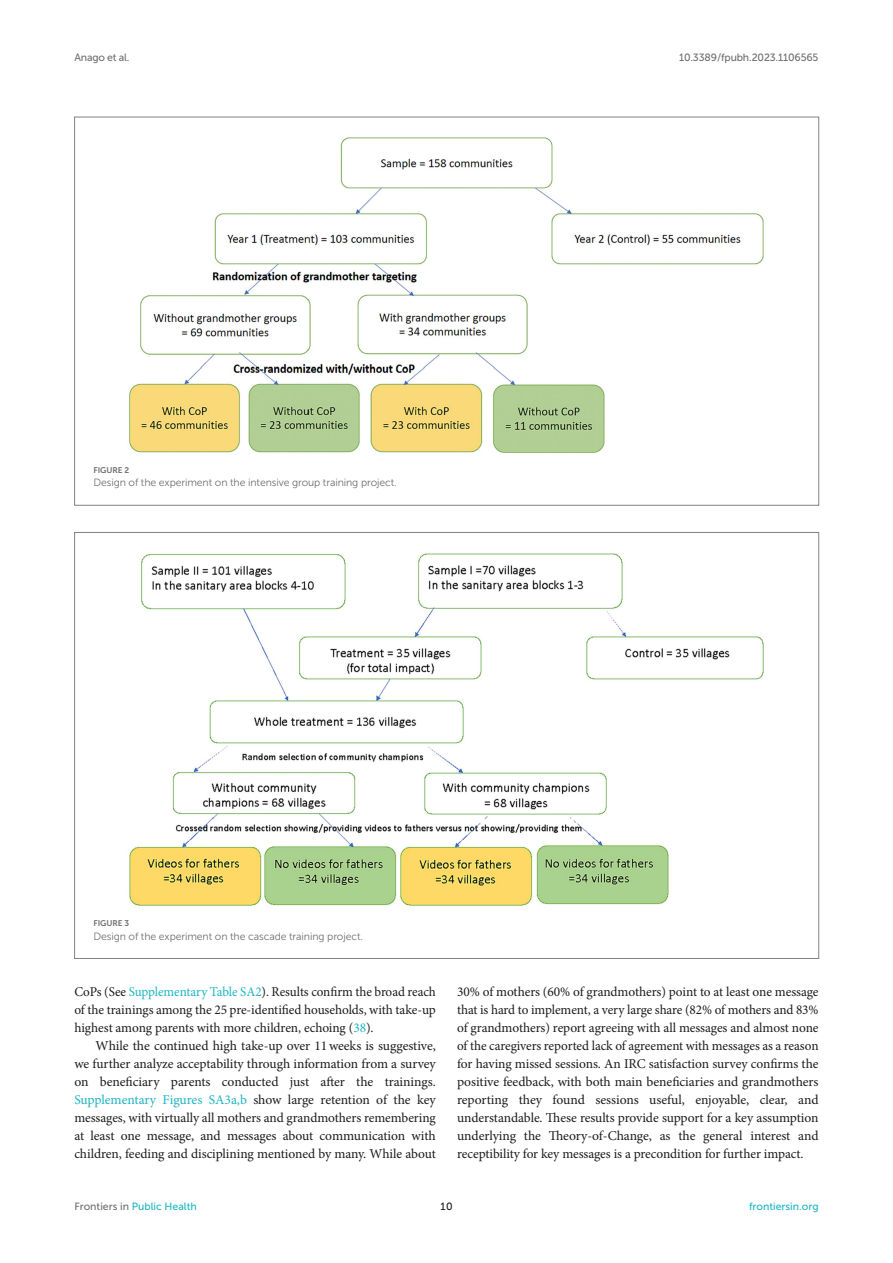
<style>
.page{position:relative;width:893px;height:1263px;background:#fff}
.page>*{position:absolute;margin:0;border:0;box-sizing:border-box;transform-origin:0 0}
.TEXT{font:13.5px/18px "Minion Pro";letter-spacing:-.005em;color:#1b1c1b;text-align:justify}
.FIG_LEG{font:10.5px "Museo Sans 300";letter-spacing:-.01em;color:#706f70}
.t1{font:10.5px "Museo Sans 500";color:#1db5c3}
.t2{font:10.5px "Museo Sans 500";letter-spacing:-.015em;color:#706f70}
.t3{font:10.5px "Museo Sans 500";color:#1b1c1b}
.FIG_HD{font:8.25px "Museo Sans 700";letter-spacing:-.01em;color:#706f70}
.s1{color:#1db5c3}
.s2{color:#706f70}
</style>
<div class="page">
<img style="left:129px;top:137px;width:635px;height:316px">
<img style="left:129px;top:553px;width:635px;height:353px">
<p class="t2" style="left:74px;top:51px;width:57px">Anago et al.</p>
<p class="t2" style="left:679px;top:51px;width:141px">10.3389/fpubh.2023.1106565</p>
<p class="FIG_HD" style="left:94px;top:465px;width:37px">FIGURE 2</p>
<p class="FIG_LEG" style="left:94px;top:477px;width:305px">Design of the experiment on the intensive group training project.</p>
<p class="FIG_HD" style="left:94px;top:918px;width:37px">FIGURE 3</p>
<p class="FIG_LEG" style="left:94px;top:930px;width:271px">Design of the experiment on the cascade training project.</p>
<p class="TEXT" style="left:74px;top:983px;width:363px">CoPs (See <span class="s1">Supplementary Table SA2</span>). Results confirm the broad reach of the trainings among the 25 pre-identified households, with take-up highest among parents with more children, echoing (<span class="s1">38</span>).</p>
<p class="TEXT" style="left:74px;top:1037px;width:363px;text-indent:21px">While the continued high take-up over 11weeks is suggestive, we further analyze acceptability through information from a survey on beneficiary parents conducted just after the trainings.<br><span class="s1">Supplementary Figures SA3a,b</span> show large retention of the key messages, with virtually all mothers and grandmothers remembering at least one message, and messages about communication with children, feeding and disciplining mentioned by many. While about</p>
<p class="TEXT" style="left:457px;top:983px;width:363px">30% of mothers (60% of grandmothers) point to at least one message that is hard to implement, a very large share (82% of mothers and 83% of grandmothers) report agreeing with all messages and almost none of the caregivers reported lack of agreement with messages as a reason for having missed sessions. An IRC satisfaction survey confirms the positive feedback, with both main beneficiaries and grandmothers reporting they found sessions useful, enjoyable, clear, and understandable. These results provide support for a key assumption underlying the Theory-of-Change, as the general interest and receptibility for key messages is a precondition for further impact.</p>
<p class="t1" style="left:74px;top:1200px;width:124px"><span class="s2">Frontiers in</span> Public Health</p>
<p class="t3" style="left:440px;top:1200px;width:14px">10</p>
<p class="t1" style="left:749px;top:1200px;width:71px">frontiersin.org</p>
</div>
